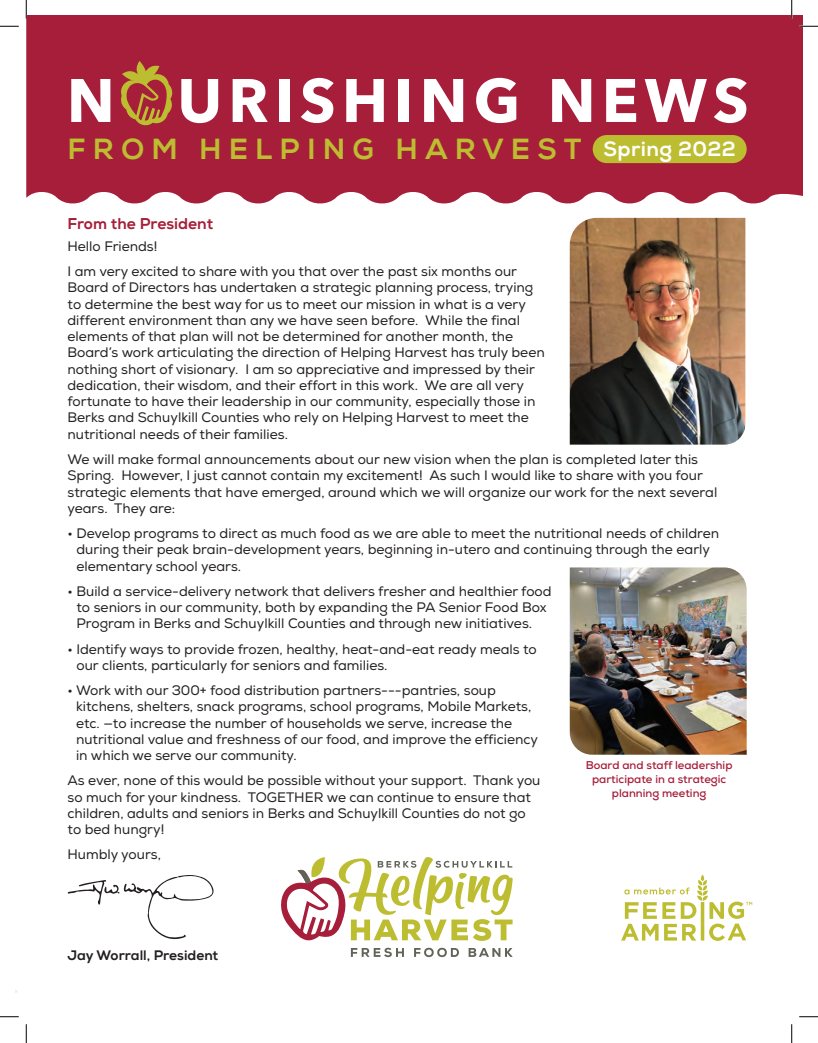
<style>
.page{position:relative;width:818px;height:1043px;background:#fff}
.page>*{position:absolute;margin:0;border:0;box-sizing:border-box;transform-origin:0 0}
.t1{font:800 29.12px "Nexa";letter-spacing:.245em;color:#bdbd31}
.t2{font:800 15.62px "Nexa";color:#a61e3a}
.t3{font:13.75px/16.2px "Nexa";color:#231f20}
.t4{font:800 13.75px "Nexa";color:#231f20}
.t5{font:700 11.25px/13.8px "Nexa";color:#a61e3a;text-align:center}
.s1{font-size:20.62px;color:#fff}
</style>
<div class="page">
<div style="left:26px;top:15px;width:776px;height:189px;background:#a61e3a"></div>
<svg style="left:71px;top:79px;width:39px;height:43px"></svg>
<svg style="left:181px;top:79px;width:37px;height:44px"></svg>
<svg style="left:233px;top:79px;width:35px;height:43px"></svg>
<div style="left:279px;top:79px;width:10px;height:43px;background:#fff"></div>
<svg style="left:301px;top:78px;width:32px;height:45px"></svg>
<svg style="left:346px;top:79px;width:38px;height:43px"></svg>
<div style="left:398px;top:79px;width:11px;height:43px;background:#fff"></div>
<svg style="left:424px;top:79px;width:39px;height:43px"></svg>
<svg style="left:476px;top:78px;width:40px;height:45px"></svg>
<svg style="left:552px;top:79px;width:39px;height:43px"></svg>
<svg style="left:606px;top:79px;width:30px;height:43px"></svg>
<svg style="left:644px;top:79px;width:62px;height:43px"></svg>
<svg style="left:713px;top:78px;width:33px;height:45px"></svg>
<svg style="left:121px;top:61px;width:52px;height:64px;background:#af5c36"></svg>
<svg style="left:621px;top:874px;width:131px;height:66px"></svg>
<svg style="left:351px;top:947px;width:53px;height:10px"></svg>
<svg style="left:414px;top:947px;width:45px;height:10px"></svg>
<svg style="left:468px;top:948px;width:44px;height:8px"></svg>
<svg style="left:281px;top:857px;width:231px;height:83px"></svg>
<div style="left:592px;top:135px;width:154px;height:28px;background:#bdbd31;border-radius:14px"></div>
<img style="left:569px;top:218px;width:176px;height:226px">
<svg style="left:68px;top:875px;width:145px;height:64px"></svg>
<img style="left:569px;top:567px;width:177px;height:187px">
<svg style="left:0;top:25px;width:19px;height:2px"></svg>
<svg style="left:799px;top:25px;width:19px;height:2px"></svg>
<svg style="left:0;top:989px;width:19px;height:28px"></svg>
<svg style="left:799px;top:1016px;width:19px;height:1px"></svg>
<svg style="left:25px;top:0;width:2px;height:19px"></svg>
<svg style="left:25px;top:1024px;width:2px;height:18px"></svg>
<svg style="left:790px;top:0;width:2px;height:19px"></svg>
<svg style="left:791px;top:1024px;width:1px;height:18px"></svg>
<h1 class="t1" style="left:68px;top:131px;width:669px">FROM HELPING HARVEST <span class="s1">Spring 2022</span></h1>
<p class="t2" style="left:68px;top:214px;width:147px">From the President</p>
<p class="t3" style="left:68px;top:234px;width:451px;line-height:25.2px">Hello Friends!<br>I am very excited to share with you that over the past six months our</p>
<p class="t3" style="left:68px;top:280px;width:478px">Board of Directors has undertaken a strategic planning process, trying to determine the best way for us to meet our mission in what is a very different environment than any we have seen before. While the final elements of that plan will not be determined for another month, the Board’s work articulating the direction of Helping Harvest has truly been nothing short of visionary. I am so appreciative and impressed by their dedication, their wisdom, and their effort in this work. We are all very fortunate to have their leadership in our community, especially those in Berks and Schuylkill Counties who rely on Helping Harvest to meet the nutritional needs of their families.</p>
<p class="t3" style="left:68px;top:451px;width:651px">We will make formal announcements about our new vision when the plan is completed later this Spring. However, I just cannot contain my excitement! As such I would like to share with you four strategic elements that have emerged, around which we will organize our work for the next several years. They are:</p>
<p class="t3" style="left:76px;top:525px;width:644px;text-indent:-9px">• Develop programs to direct as much food as we are able to meet the nutritional needs of children during their peak brain-development years, beginning in-utero and continuing through the early elementary school years.</p>
<p class="t3" style="left:76px;top:583px;width:476px;text-indent:-9px">• Build a service-delivery network that delivers fresher and healthier food to seniors in our community, both by expanding the PA Senior Food Box<br>Program in Berks and Schuylkill Counties and through new initiatives.</p>
<p class="t3" style="left:76px;top:641px;width:461px;text-indent:-9px">• Identify ways to provide frozen, healthy, heat-and-eat ready meals to our clients, particularly for seniors and families.</p>
<p class="t3" style="left:76px;top:682px;width:463px;text-indent:-9px">• Work with our 300+ food distribution partners---pantries, soup kitchens, shelters, snack programs, school programs, Mobile Markets, etc. —to increase the number of households we serve, increase the nutritional value and freshness of our food, and improve the efficiency in which we serve our community.</p>
<p class="t3" style="left:68px;top:772px;width:474px">As ever, none of this would be possible without your support. Thank you so much for your kindness. TOGETHER we can continue to ensure that children, adults and seniors in Berks and Schuylkill Counties do not go to bed hungry!</p>
<p class="t3" style="left:68px;top:846px;width:95px">Humbly yours,</p>
<p class="t5" style="left:585px;top:758px;width:148px">Board and staff leadership participate in a strategic planning meeting</p>
<p class="t4" style="left:68px;top:947px;width:152px">Jay Worrall, President</p>
</div>
